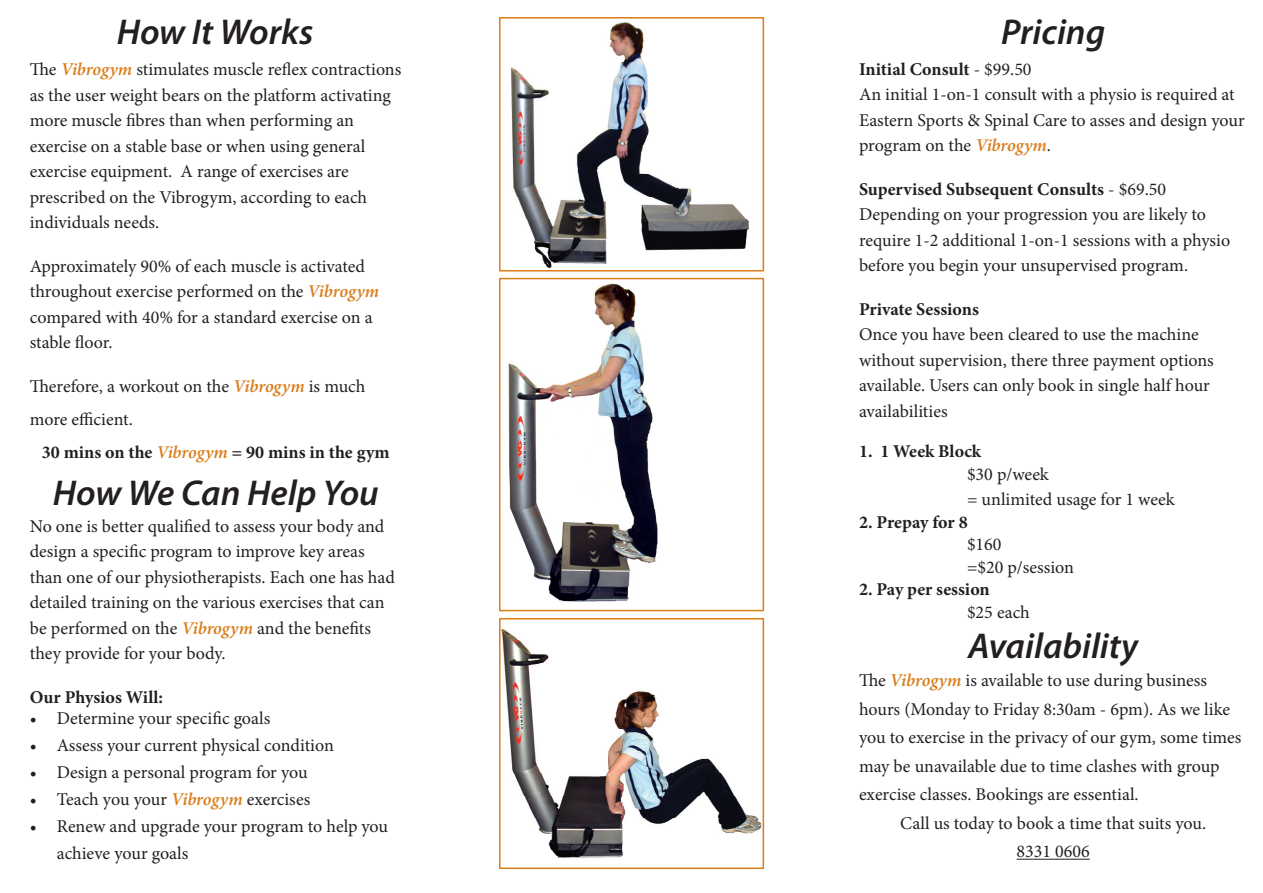
<style>
.page{position:relative;width:1263px;height:893px;background:#fff}
.page>*{position:absolute;margin:0;border:0;box-sizing:border-box;transform-origin:0 0}
.t1{font:italic 600 36px "Myriad Pro";color:#231f20}
.t2{font:18px/25.5px "Minion Pro";color:#231f20}
.t3{font:700 18px "Minion Pro";color:#231f20}
.s1{font-weight:600;font-style:italic;color:#d97d19}
.s2{font-weight:400}
</style>
<div class="page">
<hr style="left:1016px;top:859px;width:74px;height:1px;background:#231f20">
<img style="left:510px;top:22px;width:239px;height:247px">
<div style="left:499px;top:17px;width:265px;height:255px;border:2px solid #d97d19"></div>
<img style="left:502px;top:629px;width:259px;height:229px">
<div style="left:499px;top:618px;width:265px;height:251px;border:2px solid #d97d19"></div>
<img style="left:508px;top:283px;width:150px;height:319px">
<div style="left:499px;top:278px;width:265px;height:333px;border:2px solid #d97d19"></div>
<p class="t1" style="left:117px;top:9px;width:198px">How It Works</p>
<p class="t2" style="left:30px;top:57px;width:373px">The <span class="s1">Vibrogym</span> stimulates muscle reflex contractions as the user weight bears on the platform activating more muscle fibres than when performing an exercise on a stable base or when using general exercise equipment. A range of exercises are prescribed on the Vibrogym, according to each individuals needs.</p>
<p class="t2" style="left:30px;top:254px;width:351px">Approximately 90% of each muscle is activated throughout exercise performed on the <span class="s1">Vibrogym </span>compared with 40% for a standard exercise on a stable floor.</p>
<p class="t2" style="left:30px;top:370px;width:337px;line-height:33px">Therefore, a workout on the <span class="s1">Vibrogym</span> is much more efficient.</p>
<p class="t3" style="left:42px;top:440px;width:349px">30 mins on the <span class="s1">Vibrogym</span> = 90 mins in the gym</p>
<p class="t1" style="left:53px;top:470px;width:328px">How We Can Help You</p>
<p class="t2" style="left:30px;top:513px;width:367px">No one is better qualified to assess your body and design a specific program to improve key areas than one of our physiotherapists. Each one has had detailed training on the various exercises that can be performed on the <span class="s1">Vibrogym</span> and the benefits they provide for your body.</p>
<p class="t3" style="left:30px;top:684px;width:135px">Our Physios Will:</p>
<p class="t2" style="left:30px;top:706px;width:242px">• Determine your specific goals</p>
<p class="t2" style="left:30px;top:733px;width:306px">• Assess your current physical condition</p>
<p class="t2" style="left:30px;top:760px;width:279px">• Design a personal program for you</p>
<p class="t2" style="left:30px;top:787px;width:282px">• Teach you your <span class="s1">Vibrogym</span> exercises</p>
<p class="t2" style="left:57px;top:813px;width:333px;line-height:27px;text-indent:-27px">• Renew and upgrade your program to help you achieve your goals</p>
<p class="t1" style="left:1001px;top:9px;width:106px">Pricing</p>
<p class="t3" style="left:859px;top:56px;width:174px">Initial Consult <span class="s2">- $99.50</span></p>
<p class="t2" style="left:859px;top:82px;width:387px">An initial 1-on-1 consult with a physio is required at<br>Eastern Sports &amp; Spinal Care to asses and design your program on the <span class="s1">Vibrogym</span>.</p>
<p class="t3" style="left:859px;top:176px;width:309px">Supervised Subsequent Consults <span class="s2">- $69.50</span></p>
<p class="t2" style="left:859px;top:202px;width:373px">Depending on your progression you are likely to require 1-2 additional 1-on-1 sessions with a physio before you begin your unsupervised program.</p>
<p class="t3" style="left:859px;top:296px;width:121px">Private Sessions</p>
<p class="t2" style="left:859px;top:322px;width:356px">Once you have been cleared to use the machine without supervision, there three payment options available. Users can only book in single half hour availabilities</p>
<p class="t3" style="left:859px;top:439px;width:124px">1. 1 Week Block</p>
<p class="t2" style="left:967px;top:461px;width:83px">$30 p/week</p>
<p class="t2" style="left:967px;top:487px;width:209px">= unlimited usage for 1 week</p>
<p class="t3" style="left:859px;top:509px;width:110px">2. Prepay for 8</p>
<p class="t2" style="left:967px;top:532px;width:36px">$160</p>
<p class="t2" style="left:967px;top:554px;width:108px">=$20 p/session</p>
<p class="t3" style="left:859px;top:577px;width:132px">2. Pay per session</p>
<p class="t2" style="left:967px;top:599px;width:64px">$25 each</p>
<p class="t1" style="left:968px;top:623px;width:172px">Availability</p>
<p class="t2" style="left:859px;top:666px;width:384px;line-height:28.5px">The <span class="s1">Vibrogym</span> is available to use during business hours (Monday to Friday 8:30am - 6pm). As we like you to exercise in the privacy of our gym, some times may be unavailable due to time clashes with group exercise classes. Bookings are essential.</p>
<p class="t2" style="left:900px;top:810px;width:307px">Call us today to book a time that suits you.</p>
<p class="t2" style="left:1016px;top:839px;width:75px">8331 0606</p>
</div>
